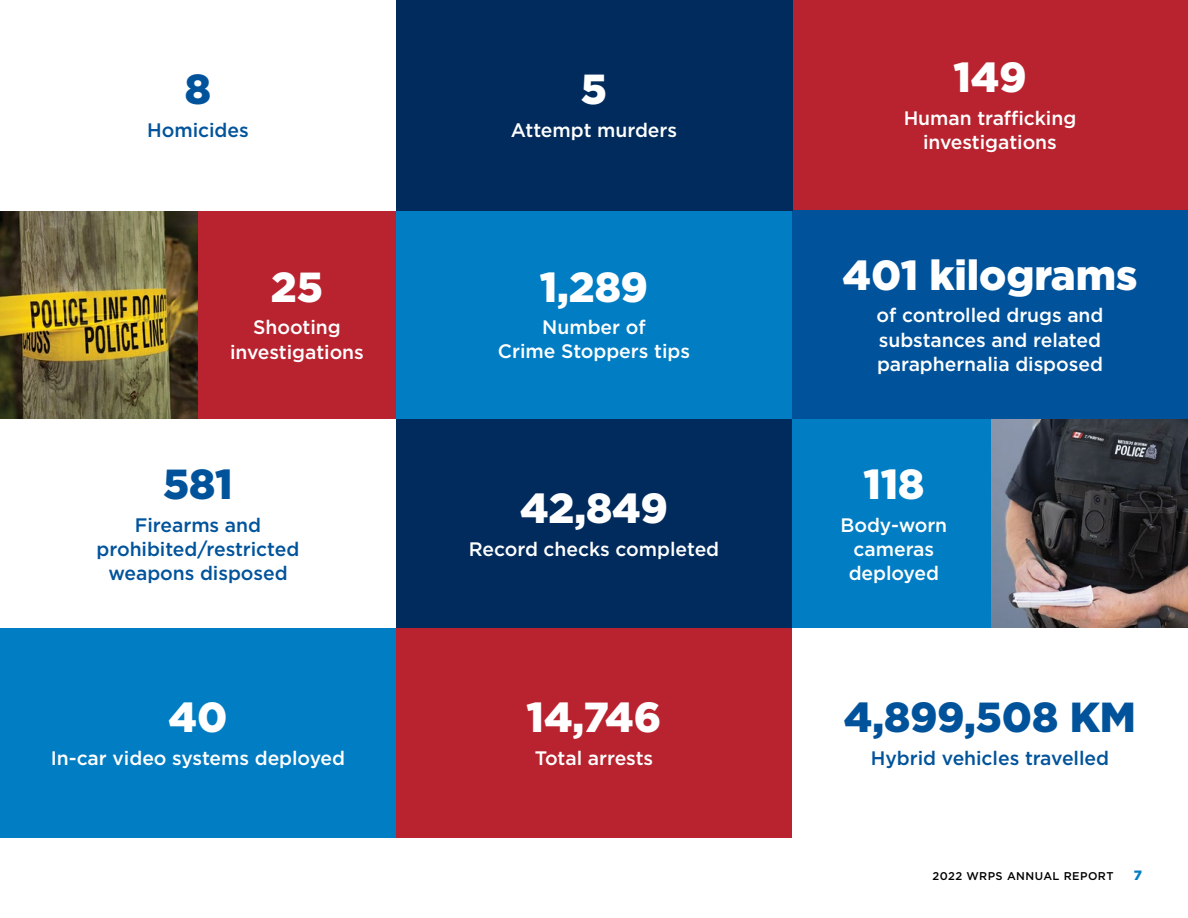
<style>
.page{position:relative;width:1188px;height:918px;background:#fff}
.page>*{position:absolute;margin:0;border:0;box-sizing:border-box;transform-origin:0 0}
.P_-_Body_Copy{font:900 42px "Gotham";letter-spacing:-.005em;color:#fff}
.P_-_Body_Copy-2{font:900 42px "Gotham";letter-spacing:-.005em;color:#00539b}
.P_-_Body_Copy-3{font:500 19.5px/24px "Gotham";letter-spacing:-.005em;color:#fff;text-align:center}
.P_-_Body_Copy-4{font:500 19.5px/24px "Gotham";letter-spacing:-.005em;color:#00539b;text-align:center}
.t1{font:900 13.5px "Gotham";color:#007dc3}
.t2{font:500 11.25px "Gotham";letter-spacing:.04em;color:#000}
</style>
<div class="page">
<div style="left:198px;top:210px;width:198px;height:209px;background:#b8232f"></div>
<img style="left:0;top:211px;width:198px;height:208px">
<div style="left:792px;top:0;width:396px;height:210px;background:#b8232f"></div>
<div style="left:396px;top:210px;width:396px;height:209px;background:#007dc3"></div>
<div style="left:792px;top:210px;width:396px;height:209px;background:#00539b"></div>
<div style="left:396px;top:419px;width:396px;height:210px;background:#002b5c"></div>
<div style="left:396px;top:0;width:396px;height:210px;background:#002b5c"></div>
<div style="left:792px;top:419px;width:204px;height:210px;background:#007dc3"></div>
<img style="left:991px;top:419px;width:197px;height:210px">
<div style="left:0;top:629px;width:396px;height:209px;background:#007dc3"></div>
<div style="left:396px;top:629px;width:396px;height:209px;background:#b8232f"></div>
<p class="P_-_Body_Copy-2" style="left:185px;top:65px;width:28px">8</p>
<p class="P_-_Body_Copy-4" style="left:147px;top:117px;width:103px">Homicides</p>
<p class="P_-_Body_Copy" style="left:271px;top:263px;width:54px">25</p>
<p class="P_-_Body_Copy-3" style="left:230px;top:315px;width:135px">Shooting investigations</p>
<p class="P_-_Body_Copy-2" style="left:163px;top:460px;width:71px">581</p>
<p class="P_-_Body_Copy-4" style="left:97px;top:512px;width:204px">Firearms and prohibited/restricted weapons disposed</p>
<p class="P_-_Body_Copy" style="left:169px;top:693px;width:60px">40</p>
<p class="P_-_Body_Copy-3" style="left:51px;top:746px;width:296px">In-car video systems deployed</p>
<p class="P_-_Body_Copy" style="left:581px;top:65px;width:28px">5</p>
<p class="P_-_Body_Copy-3" style="left:511px;top:117px;width:168px">Attempt murders</p>
<p class="P_-_Body_Copy" style="left:540px;top:263px;width:110px">1,289</p>
<p class="P_-_Body_Copy-3" style="left:498px;top:315px;width:194px">Number of<br>Crime Stoppers tips</p>
<p class="P_-_Body_Copy" style="left:520px;top:484px;width:149px">42,849</p>
<p class="P_-_Body_Copy-3" style="left:469px;top:536px;width:252px">Record checks completed</p>
<p class="P_-_Body_Copy" style="left:527px;top:693px;width:136px">14,746</p>
<p class="P_-_Body_Copy-3" style="left:535px;top:746px;width:120px">Total arrests</p>
<p class="P_-_Body_Copy" style="left:953px;top:53px;width:75px">149</p>
<p class="P_-_Body_Copy-3" style="left:904px;top:105px;width:174px">Human trafficking investigations</p>
<p class="P_-_Body_Copy" style="left:843px;top:251px;width:296px">401 kilograms</p>
<p class="P_-_Body_Copy-3" style="left:877px;top:303px;width:228px;text-align:left">of controlled drugs and substances and related paraphernalia disposed</p>
<p class="P_-_Body_Copy" style="left:863px;top:460px;width:63px">118</p>
<p class="P_-_Body_Copy-3" style="left:841px;top:512px;width:108px">Body-worn cameras deployed</p>
<p class="P_-_Body_Copy-2" style="left:844px;top:693px;width:294px">4,899,508 KM</p>
<p class="P_-_Body_Copy-4" style="left:871px;top:746px;width:240px">Hybrid vehicles travelled</p>
<p class="t2" style="left:932px;top:870px;width:183px">2022 WRPS ANNUAL REPORT</p>
<p class="t1" style="left:1134px;top:868px;width:10px">7</p>
</div>
